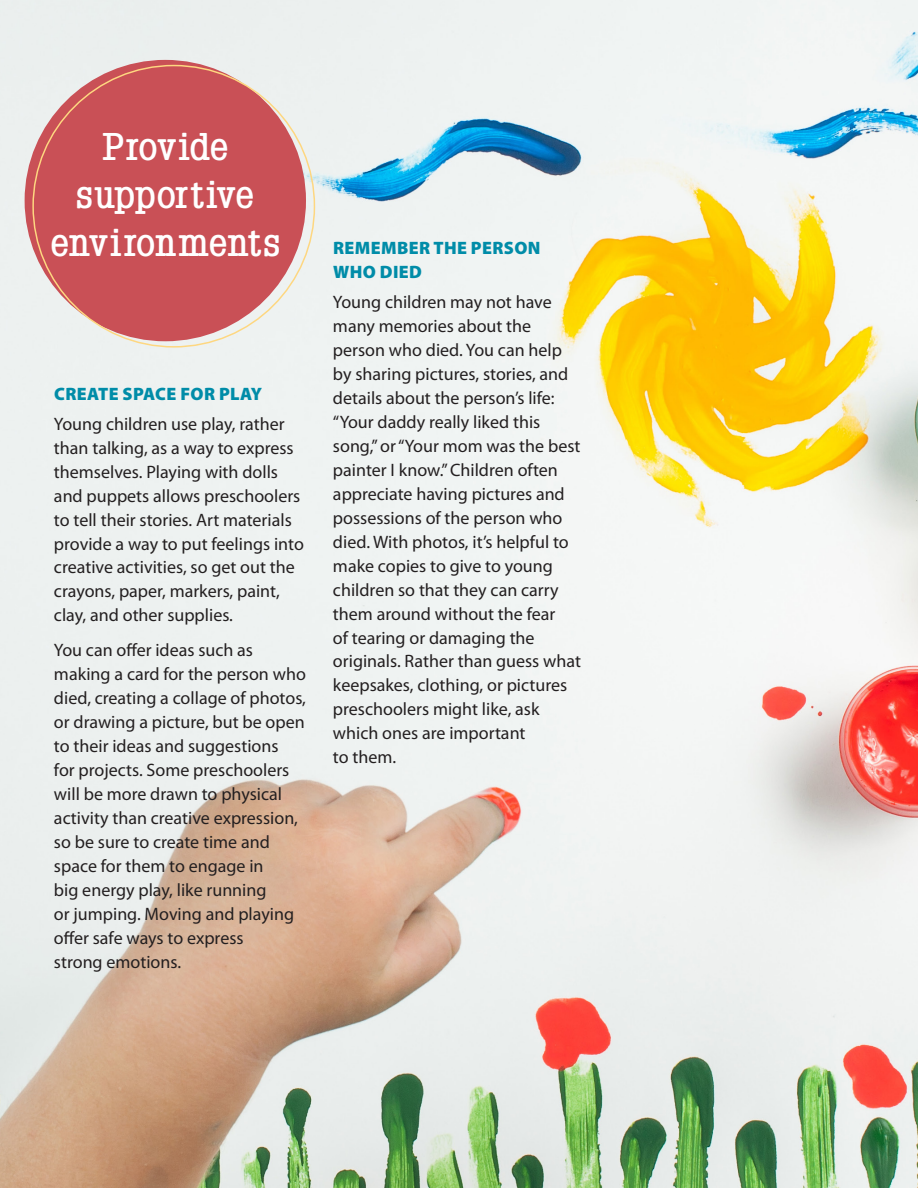
<style>
.page{position:relative;width:918px;height:1188px;background:#fff}
.page>*{position:absolute;margin:0;border:0;box-sizing:border-box;transform-origin:0 0}
.t1{font:700 37.8px/48px "Napoleon";letter-spacing:-.01em;color:#fff;text-align:center;scale:1.11 1}
.t2{font:18px/24px "Myriad Pro";color:#231f20}
.t3{font:900 18px/24px "Myriad Pro";letter-spacing:.02em;color:#008ca8}
</style>
<div class="page">
<img style="left:0;top:0;width:918px;height:1188px">
<div style="left:25px;top:60px;width:281px;height:281px;background:#c95056;border-radius:50%"></div>
<h1 class="t1" style="left:51px;top:123px;width:208px">Provide supportive environments</h1>
<p class="t3" style="left:54px;top:381px;width:210px">CREATE SPACE FOR PLAY</p>
<p class="t2" style="left:54px;top:411px;width:251px">Young children use play, rather than talking, as a way to express themselves. Playing with dolls and puppets allows preschoolers to tell their stories. Art materials provide a way to put feelings into creative activities, so get out the crayons, paper, markers, paint, clay, and other supplies.</p>
<p class="t2" style="left:54px;top:638px;width:254px">You can offer ideas such as making a card for the person who died, creating a collage of photos, or drawing a picture, but be open to their ideas and suggestions<br>for projects. Some preschoolers will be more drawn to physical activity than creative expression, so be sure to create time and space for them to engage in<br>big energy play, like running<br>or jumping. Moving and playing offer safe ways to express<br>strong emotions.</p>
<p class="t3" style="left:333px;top:235px;width:209px">REMEMBER THE PERSON<br>WHO DIED</p>
<p class="t2" style="left:333px;top:289px;width:250px">Young children may not have many memories about the person who died. You can help by sharing pictures, stories, and details about the person’s life: “Your daddy really liked this song,” or “Your mom was the best painter I know.” Children often appreciate having pictures and possessions of the person who died. With photos, it’s helpful to make copies to give to young children so that they can carry them around without the fear<br>of tearing or damaging the originals. Rather than guess what keepsakes, clothing, or pictures preschoolers might like, ask which ones are important<br>to them.</p>
</div>
